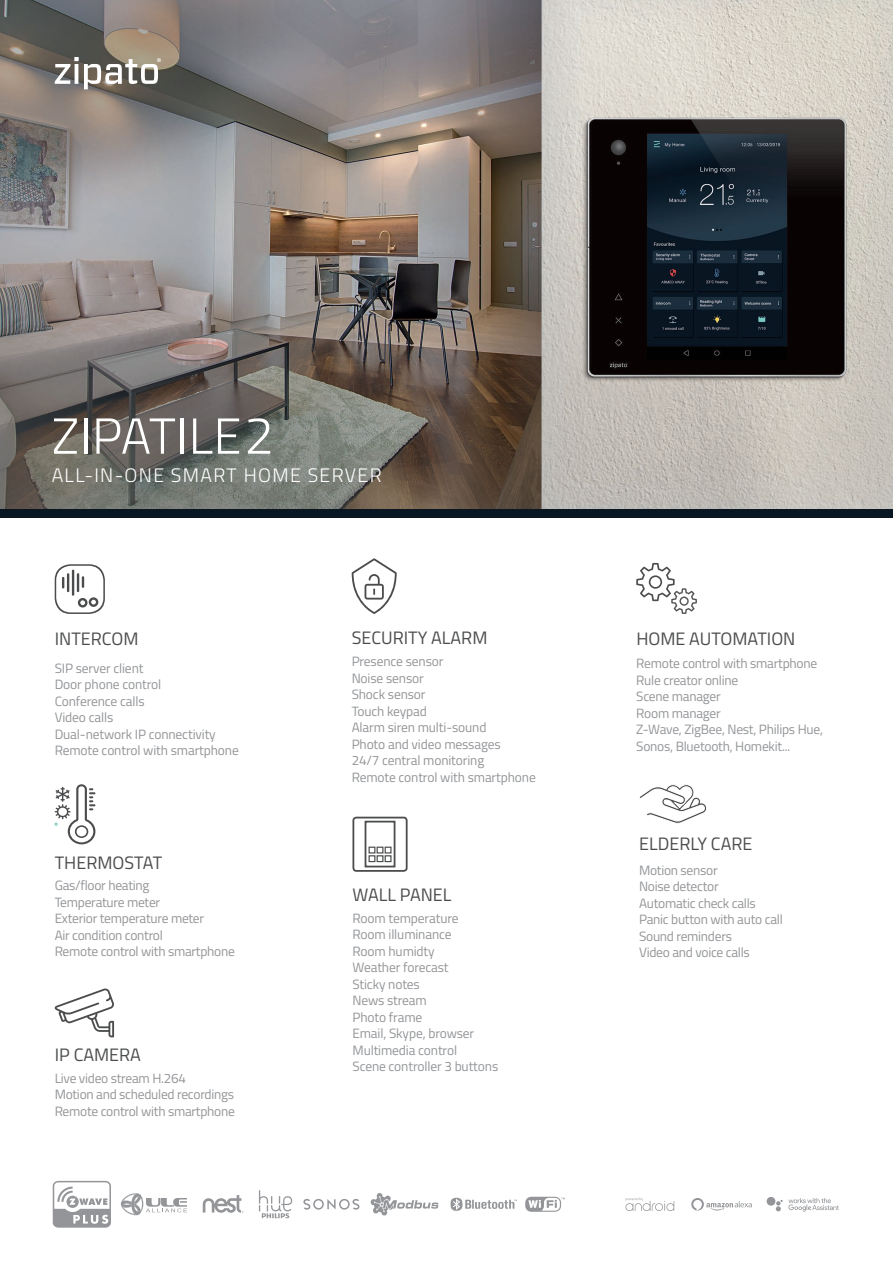
<style>
.page{position:relative;width:893px;height:1263px;background:#fff}
.page>*{position:absolute;margin:0;border:0;box-sizing:border-box;transform-origin:0 0}
.t1{font:300 50.7px "Titillium";letter-spacing:.01em;color:#fff}
.t2{font:300 19.5px "Titillium";letter-spacing:.07em;color:#fff}
.t3{font:18px "Titillium";color:#4b4c4d}
.t4{font:13.5px/16.5px "Titillium";letter-spacing:-.02em;color:#939598}
.s1{font-size:52.8px}
</style>
<div class="page">
<svg style="left:0;top:0;width:893px;height:510px;background:#817d79"></svg>
<svg style="left:625px;top:1197px;width:49px;height:14px"></svg>
<svg style="left:766px;top:1197px;width:73px;height:14px"></svg>
<svg style="left:691px;top:1198px;width:61px;height:12px"></svg>
<svg style="left:303px;top:1199px;width:56px;height:10px"></svg>
<svg style="left:203px;top:1195px;width:40px;height:18px"></svg>
<svg style="left:259px;top:1190px;width:33px;height:28px"></svg>
<svg style="left:525px;top:1197px;width:40px;height:15px"></svg>
<svg style="left:451px;top:1198px;width:66px;height:13px"></svg>
<svg style="left:53px;top:1181px;width:58px;height:47px"></svg>
<svg style="left:55px;top:57px;width:106px;height:32px"></svg>
<div style="left:0;top:510px;width:893px;height:8px;background:#091723"></div>
<svg style="left:120px;top:1193px;width:67px;height:23px"></svg>
<svg style="left:371px;top:1193px;width:67px;height:23px"></svg>
<svg style="left:55px;top:564px;width:50px;height:50px"></svg>
<svg style="left:636px;top:563px;width:61px;height:51px"></svg>
<svg style="left:55px;top:988px;width:60px;height:49px"></svg>
<svg style="left:55px;top:784px;width:41px;height:60px"></svg>
<svg style="left:639px;top:784px;width:67px;height:40px"></svg>
<svg style="left:352px;top:558px;width:45px;height:56px"></svg>
<div style="left:352px;top:817px;width:56px;height:55px;border:2px solid #4b4c4d;border-radius:3px"></div>
<div style="left:365px;top:821px;width:30px;height:46px;border:2px solid #4b4c4d"></div>
<svg style="left:368px;top:846px;width:24px;height:17px"></svg>
<h1 class="t1" style="left:52px;top:399px;width:224px">ZIPATILE<span class="s1">2</span></h1>
<h2 class="t2" style="left:52px;top:461px;width:331px">ALL-IN-ONE SMART HOME SERVER</h2>
<h3 class="t3" style="left:55px;top:625px;width:85px">INTERCOM</h3>
<p class="t4" style="left:55px;top:659px;width:186px">SIP server client<br>Door phone control<br>Conference calls<br>Video calls<br>Dual-network IP connectivity<br>Remote control with smartphone</p>
<h3 class="t3" style="left:55px;top:849px;width:109px">THERMOSTAT</h3>
<p class="t4" style="left:55px;top:876px;width:182px">Gas/floor heating<br>Temperature meter<br>Exterior temperature meter<br>Air condition control<br>Remote control with smartphone</p>
<h3 class="t3" style="left:55px;top:1042px;width:88px">IP CAMERA</h3>
<p class="t4" style="left:55px;top:1069px;width:182px">Live video stream H.264<br>Motion and scheduled recordings<br>Remote control with smartphone</p>
<h3 class="t3" style="left:352px;top:625px;width:137px">SECURITY ALARM</h3>
<p class="t4" style="left:352px;top:652px;width:186px">Presence sensor<br>Noise sensor<br>Shock sensor<br>Touch keypad<br>Alarm siren multi-sound<br>Photo and video messages<br>24/7 central monitoring<br>Remote control with smartphone</p>
<h3 class="t3" style="left:353px;top:882px;width:100px">WALL PANEL</h3>
<p class="t4" style="left:352px;top:909px;width:147px">Room temperature<br>Room illuminance<br>Room humidty<br>Weather forecast<br>Sticky notes<br>News stream<br>Photo frame<br>Email, Skype, browser<br>Multimedia control<br>Scene controller 3 buttons</p>
<h3 class="t3" style="left:636px;top:625px;width:161px">HOME AUTOMATION</h3>
<p class="t4" style="left:636px;top:655px;width:188px">Remote control with smartphone<br>Rule creator online<br>Scene manager<br>Room manager<br>Z-Wave, ZigBee, Nest, Philips Hue,<br>Sonos, Bluetooth, Homekit...</p>
<h3 class="t3" style="left:639px;top:830px;width:115px">ELDERLY CARE</h3>
<p class="t4" style="left:639px;top:861px;width:145px">Motion sensor<br>Noise detector<br>Automatic check calls<br>Panic button with auto call<br>Sound reminders<br>Video and voice calls</p>
</div>
